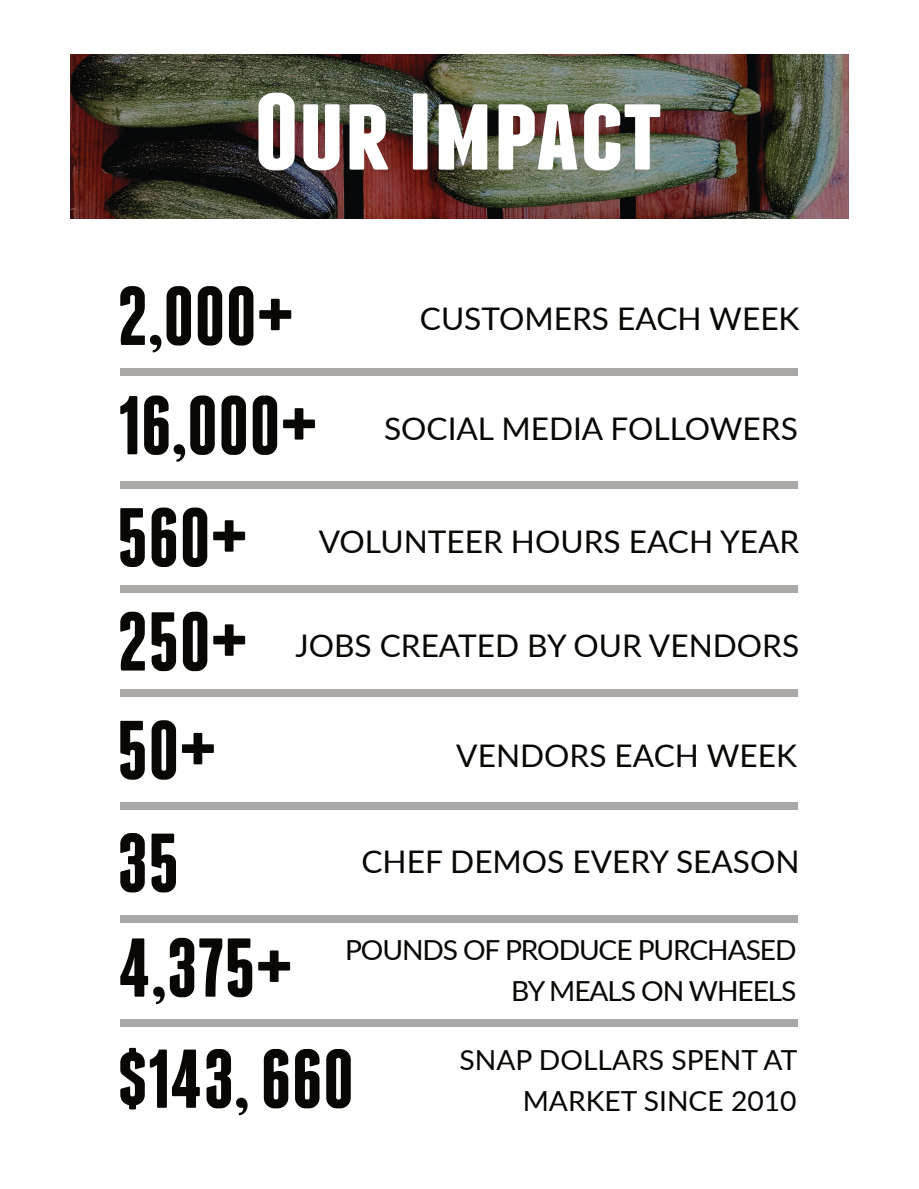
<style>
.page{position:relative;width:919px;height:1189px;background:#fff}
.page>*{position:absolute;margin:0;border:0;box-sizing:border-box;transform-origin:0 0}
.t1{font:700 108.75px "Franchise";color:#fff;scale:1.15 1}
.t2{font:700 83.1px "Franchise";color:#080704}
.t3{font:31.2px "Lato";color:#080704}
.t4{font:27.6px/41.4px "Lato";letter-spacing:-.04em;color:#080704;text-align:right}
.t5{font:27.6px/41.4px "Lato";color:#080704;text-align:right}
</style>
<div class="page">
<img style="left:70px;top:54px;width:778px;height:165px">
<div style="left:120px;top:368px;width:677px;height:8px;background:#aba9a7"></div>
<div style="left:120px;top:481px;width:677px;height:8px;background:#aba9a7"></div>
<div style="left:120px;top:585px;width:677px;height:8px;background:#aba9a7"></div>
<div style="left:120px;top:689px;width:677px;height:8px;background:#aba9a7"></div>
<div style="left:120px;top:802px;width:677px;height:8px;background:#aba9a7"></div>
<div style="left:120px;top:915px;width:677px;height:7px;background:#aba9a7"></div>
<div style="left:120px;top:1018px;width:677px;height:8px;background:#aba9a7"></div>
<h1 class="t1" style="left:254px;top:88px;width:357px">Our Impact</h1>
<h2 class="t2" style="left:117px;top:282px;width:178px">2,000+</h2>
<h2 class="t2" style="left:117px;top:392px;width:202px">16,000+</h2>
<p class="t3" style="left:420px;top:305px;width:381px">CUSTOMERS EACH WEEK</p>
<p class="t3" style="left:384px;top:414px;width:415px">SOCIAL MEDIA FOLLOWERS</p>
<h2 class="t2" style="left:117px;top:504px;width:132px">560+</h2>
<h2 class="t2" style="left:117px;top:608px;width:132px">250+</h2>
<h2 class="t2" style="left:117px;top:716px;width:101px">50+</h2>
<h2 class="t2" style="left:117px;top:829px;width:64px">35</h2>
<p class="t3" style="left:319px;top:528px;width:482px">VOLUNTEER HOURS EACH YEAR</p>
<p class="t3" style="left:295px;top:632px;width:505px">JOBS CREATED BY OUR VENDORS</p>
<p class="t3" style="left:456px;top:741px;width:342px">VENDORS EACH WEEK</p>
<p class="t3" style="left:361px;top:848px;width:439px">CHEF DEMOS EVERY SEASON</p>
<h2 class="t2" style="left:119px;top:934px;width:175px">4,375+</h2>
<p class="t4" style="left:345px;top:930px;width:453px">POUNDS OF PRODUCE PURCHASED<br>BY MEALS ON WHEELS</p>
<h2 class="t2" style="left:119px;top:1045px;width:237px">$143, 660</h2>
<p class="t5" style="left:459px;top:1040px;width:339px">SNAP DOLLARS SPENT AT<br>MARKET SINCE 2010</p>
</div>
